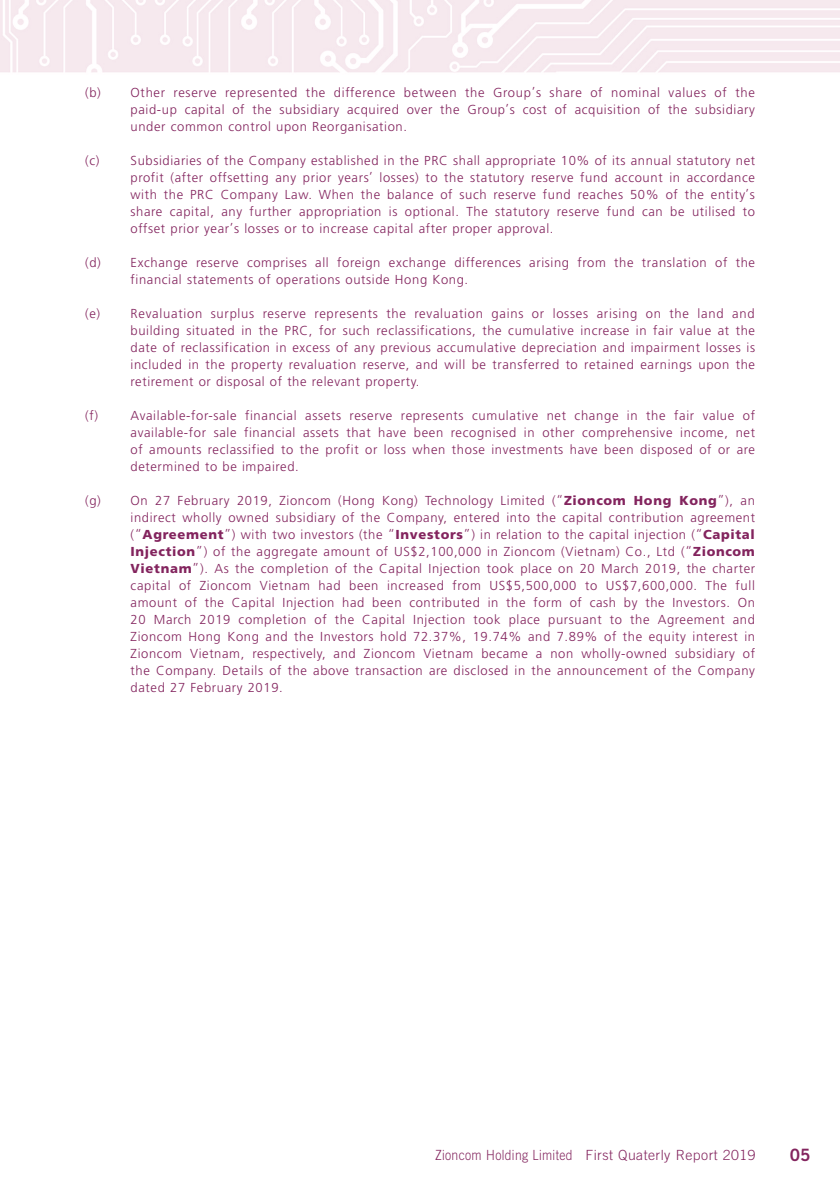
<style>
.page{position:relative;width:840px;height:1191px;background:#fff}
.page>*{position:absolute;margin:0;border:0;box-sizing:border-box;transform-origin:0 0}
.t1{font:17px "Trade Gothic LT Std Bd 2";color:#83245e}
.t2{font:300 14px "Trade Gothic LT Std";letter-spacing:.035em;color:#83245e;scale:.87 1}
.t3{font:300 13px/17px "Frutiger LT Std";letter-spacing:.05em;color:#83245e;text-align:justify}
.s1{font-weight:900}
</style>
<div class="page">
<img style="left:0;top:0;width:839px;height:73px">
<p class="t3" style="left:130px;top:84px;width:625px;text-indent:-45px">(b) Other reserve represented the difference between the Group’s share of nominal values of the paid-up capital of the subsidiary acquired over the Group’s cost of acquisition of the subsidiary under common control upon Reorganisation.</p>
<p class="t3" style="left:130px;top:152px;width:625px;text-indent:-45px">(c) Subsidiaries of the Company established in the PRC shall appropriate 10% of its annual statutory net profit (after offsetting any prior years’ losses) to the statutory reserve fund account in accordance with the PRC Company Law. When the balance of such reserve fund reaches 50% of the entity’s share capital, any further appropriation is optional. The statutory reserve fund can be utilised to offset prior year’s losses or to increase capital after proper approval.</p>
<p class="t3" style="left:130px;top:254px;width:625px;text-indent:-45px">(d) Exchange reserve comprises all foreign exchange differences arising from the translation of the financial statements of operations outside Hong Kong.</p>
<p class="t3" style="left:130px;top:305px;width:625px;text-indent:-45px">(e) Revaluation surplus reserve represents the revaluation gains or losses arising on the land and building situated in the PRC, for such reclassifications, the cumulative increase in fair value at the date of reclassification in excess of any previous accumulative depreciation and impairment losses is included in the property revaluation reserve, and will be transferred to retained earnings upon the retirement or disposal of the relevant property.</p>
<p class="t3" style="left:85px;top:407px;width:14px">(f)</p>
<p class="t3" style="left:130px;top:407px;width:625px">Available-for-sale financial assets reserve represents cumulative net change in the fair value of available-for sale financial assets that have been recognised in other comprehensive income, net of amounts reclassified to the profit or loss when those investments have been disposed of or are determined to be impaired.</p>
<p class="t3" style="left:130px;top:492px;width:625px;text-indent:-45px">(g) On 27 February 2019, Zioncom (Hong Kong) Technology Limited (“<span class="s1">Zioncom Hong Kong</span>”), an indirect wholly owned subsidiary of the Company, entered into the capital contribution agreement (“<span class="s1">Agreement</span>”) with two investors (the “<span class="s1">Investors</span>”) in relation to the capital injection (“<span class="s1">Capital Injection</span>”) of the aggregate amount of US$2,100,000 in Zioncom (Vietnam) Co., Ltd (“<span class="s1">Zioncom Vietnam</span>”). As the completion of the Capital Injection took place on 20 March 2019, the charter capital of Zioncom Vietnam had been increased from US$5,500,000 to US$7,600,000. The full amount of the Capital Injection had been contributed in the form of cash by the Investors. On 20 March 2019 completion of the Capital Injection took place pursuant to the Agreement and Zioncom Hong Kong and the Investors hold 72.37%, 19.74% and 7.89% of the equity interest in Zioncom Vietnam, respectively, and Zioncom Vietnam became a non wholly-owned subsidiary of the Company. Details of the above transaction are disclosed in the announcement of the Company dated 27 February 2019.</p>
<p class="t2" style="left:435px;top:1146px;width:369px">Zioncom Holding Limited First Quaterly Report 2019</p>
<h1 class="t1" style="left:789px;top:1144px;width:22px">05</h1>
</div>
